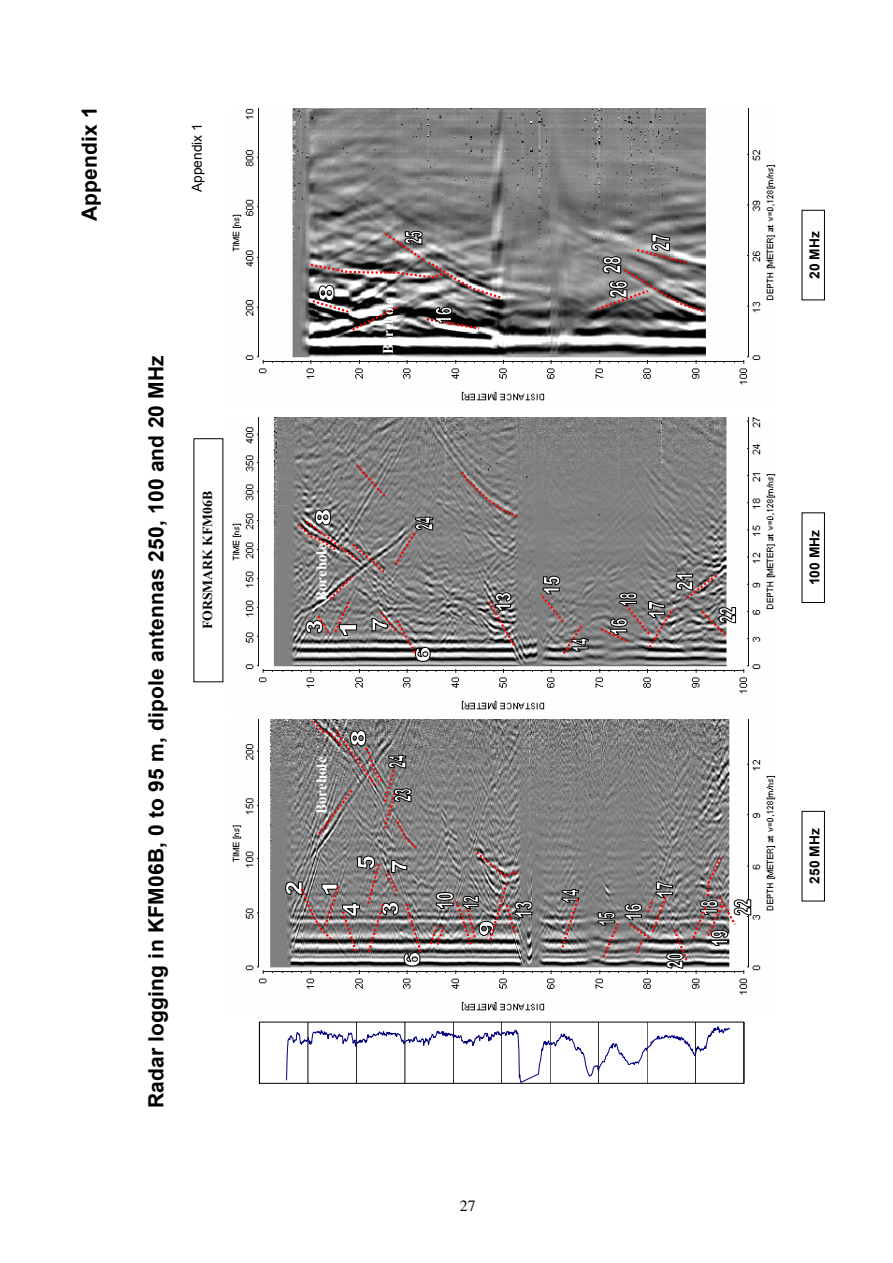
<style>
.page{position:relative;width:893px;height:1263px;background:#fff}
.page>*{position:absolute;margin:0;border:0;box-sizing:border-box;transform-origin:0 0}
.t1{font:700 21px "Arial";letter-spacing:.01em;color:#000}
.t2{font:15.75px "Times";color:#000}
.t3{font:700 15px "Times New Roman";color:#fff}
.t4{font:700 13.8px "Arial";color:#000}
.t5{font:700 13.8px "Times New Roman";letter-spacing:-.005em;color:#000}
.t6{font:13.8px "Arial";color:#000}
</style>
<div class="page">
<hr style="left:308px;top:1022px;width:1px;height:61px;background:#000">
<hr style="left:356px;top:1022px;width:1px;height:61px;background:#000">
<hr style="left:405px;top:1022px;width:1px;height:61px;background:#000">
<hr style="left:453px;top:1022px;width:1px;height:61px;background:#000">
<hr style="left:502px;top:1022px;width:1px;height:61px;background:#000">
<hr style="left:550px;top:1022px;width:1px;height:61px;background:#000">
<hr style="left:599px;top:1022px;width:1px;height:61px;background:#000">
<hr style="left:647px;top:1022px;width:1px;height:61px;background:#000">
<hr style="left:696px;top:1022px;width:1px;height:61px;background:#000">
<hr style="left:744px;top:1022px;width:1px;height:61px;background:#000">
<svg style="left:286px;top:1026px;width:444px;height:57px"></svg>
<img style="left:232px;top:719px;width:544px;height:292px">
<img style="left:232px;top:418px;width:544px;height:276px">
<img style="left:232px;top:109px;width:544px;height:292px">
<div style="left:802px;top:811px;width:23px;height:90px;border:1px solid #000"></div>
<div style="left:802px;top:512px;width:23px;height:91px;border:1px solid #000"></div>
<div style="left:802px;top:210px;width:23px;height:90px;border:1px solid #000"></div>
<svg style="left:403px;top:954px;width:18px;height:13px"></svg>
<svg style="left:285px;top:881px;width:10px;height:15px"></svg>
<svg style="left:542px;top:575px;width:19px;height:16px"></svg>
<svg style="left:295px;top:518px;width:128px;height:436px;background:#8b8989"></svg>
<svg style="left:309px;top:598px;width:229px;height:352px;background:#8a8383"></svg>
<svg style="left:538px;top:591px;width:185px;height:369px;background:#828080"></svg>
<svg style="left:619px;top:592px;width:19px;height:14px"></svg>
<svg style="left:675px;top:571px;width:45px;height:30px"></svg>
<svg style="left:655px;top:881px;width:97px;height:88px"></svg>
<svg style="left:718px;top:607px;width:18px;height:17px"></svg>
<svg style="left:520px;top:609px;width:209px;height:222px"></svg>
<svg style="left:382px;top:878px;width:138px;height:69px;background:#888080"></svg>
<svg style="left:310px;top:333px;width:210px;height:545px"></svg>
<svg style="left:316px;top:786px;width:40px;height:51px;background:#877f7f"></svg>
<svg style="left:327px;top:573px;width:29px;height:29px"></svg>
<svg style="left:308px;top:230px;width:398px;height:103px;background:#7f7b7b"></svg>
<p class="t1" style="left:76px;top:221px;width:117px;rotate:-90deg">Appendix 1</p>
<p class="t6" style="left:188px;top:192px;width:70px;rotate:-90deg">Appendix 1</p>
<p class="t1" style="left:142px;top:1108px;width:755px;rotate:-90deg">Radar logging in KFM06B, 0 to 95 m, dipole antennas 250, 100 and 20 MHz</p>
<p class="t5" style="left:198px;top:629px;width:140px;rotate:-90deg">FORSMARK KFM06B</p>
<p class="t3" style="left:378px;top:354px;width:59px;rotate:-90deg">Borehole</p>
<p class="t3" style="left:311px;top:601px;width:59px;rotate:-90deg">Borehole</p>
<p class="t3" style="left:311px;top:814px;width:59px;rotate:-90deg">Borehole</p>
<p class="t2" style="left:460px;top:1197px;width:17px">27</p>
<p class="t4" style="left:806px;top:279px;width:49px;rotate:-90deg">20 MHz</p>
<p class="t4" style="left:806px;top:585px;width:56px;rotate:-90deg">100 MHz</p>
<p class="t4" style="left:806px;top:883px;width:56px;rotate:-90deg">250 MHz</p>
</div>
